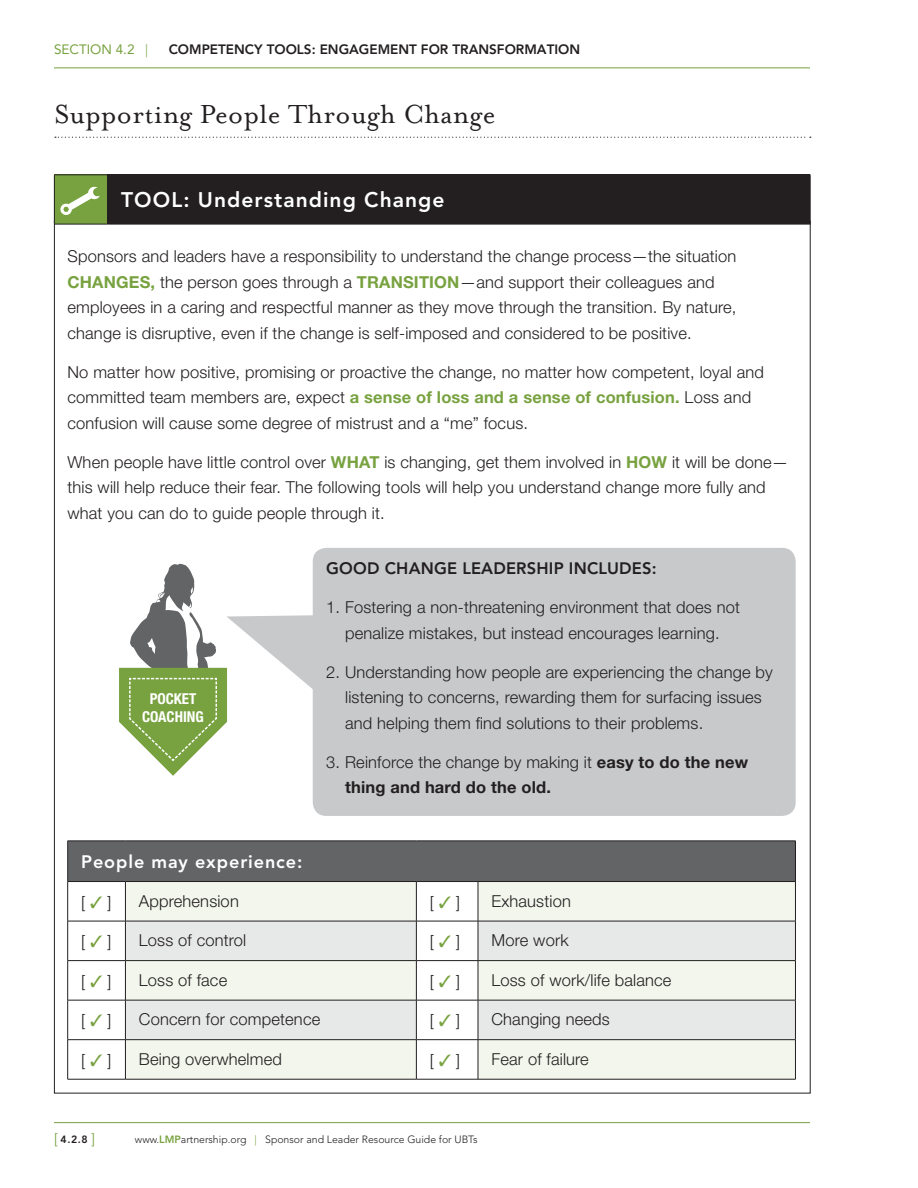
<style>
.page{position:relative;width:918px;height:1188px;background:#fff}
.page>*{position:absolute;margin:0;border:0;box-sizing:border-box;transform-origin:0 0}
.t1{font:30px "Mrs Eaves Roman";letter-spacing:.01em;color:#231f20}
.t2{font:800 21px "Avenir";letter-spacing:.05em;color:#fff}
.t3{font:800 18px "Avenir";letter-spacing:.05em;color:#fff}
.t4{font:300 16.5px/25.5px "Helvetica Neue LT Std";letter-spacing:.01em;color:#231f20}
.t5{font:700 16.5px/25.5px "Helvetica Neue LT Std";letter-spacing:.01em;color:#231f20}
.t6{font:800 16.5px "Avenir";color:#231f20}
.t7{font:700 condensed 15px/18px "Helvetica Neue LT Std";color:#fff;text-align:center}
.t8{font:800 13.5px "Avenir";color:#231f20}
.t9{font:300 10.5px "Avenir";color:#231f20}
.t10{font:800 10.5px "Avenir";color:#231f20}
.s1{font-weight:400;color:#78a240}
.s2{font-weight:300;color:#78a240}
.s3{font-weight:700;color:#78a240}
.s4{font-weight:300}
.s5{color:#78a240}
.s6{font-weight:300;font-size:15px;color:#78a240}
.s7{font-weight:800;color:#78a240}
</style>
<div class="page">
<hr style="left:54px;top:1122px;width:756px;height:1px;background:#78a240">
<div style="left:313px;top:548px;width:483px;height:268px;background:#c7c9cb;border-radius:14px"></div>
<div style="left:68px;top:841px;width:727px;height:41px;background:#636466"></div>
<svg style="left:68px;top:882px;width:57px;height:197px"></svg>
<svg style="left:126px;top:882px;width:669px;height:197px;background:#f0f4eb"></svg>
<svg style="left:126px;top:922px;width:669px;height:117px;background:#ebedea"></svg>
<hr style="left:68px;top:841px;width:57px;height:1px;background:#231f20">
<hr style="left:67px;top:841px;width:1px;height:40px;background:#231f20">
<hr style="left:125px;top:841px;width:291px;height:1px;background:#231f20">
<hr style="left:416px;top:841px;width:62px;height:1px;background:#231f20">
<hr style="left:478px;top:841px;width:318px;height:1px;background:#231f20">
<hr style="left:795px;top:841px;width:1px;height:40px;background:#231f20">
<hr style="left:68px;top:881px;width:57px;height:1px;background:#231f20">
<hr style="left:67px;top:882px;width:1px;height:39px;background:#231f20">
<hr style="left:125px;top:881px;width:291px;height:1px;background:#231f20">
<hr style="left:125px;top:882px;width:1px;height:39px;background:#231f20">
<hr style="left:416px;top:881px;width:62px;height:1px;background:#231f20">
<hr style="left:416px;top:882px;width:1px;height:39px;background:#231f20">
<hr style="left:478px;top:881px;width:318px;height:1px;background:#231f20">
<hr style="left:478px;top:882px;width:1px;height:39px;background:#231f20">
<hr style="left:795px;top:882px;width:1px;height:39px;background:#231f20">
<hr style="left:68px;top:921px;width:57px;height:1px;background:#231f20">
<hr style="left:67px;top:921px;width:1px;height:39px;background:#231f20">
<hr style="left:125px;top:921px;width:291px;height:1px;background:#231f20">
<hr style="left:125px;top:921px;width:1px;height:39px;background:#231f20">
<hr style="left:416px;top:921px;width:62px;height:1px;background:#231f20">
<hr style="left:416px;top:921px;width:1px;height:39px;background:#231f20">
<hr style="left:478px;top:921px;width:318px;height:1px;background:#231f20">
<hr style="left:478px;top:921px;width:1px;height:39px;background:#231f20">
<hr style="left:795px;top:921px;width:1px;height:39px;background:#231f20">
<hr style="left:68px;top:960px;width:57px;height:1px;background:#231f20">
<hr style="left:67px;top:961px;width:1px;height:39px;background:#231f20">
<hr style="left:125px;top:960px;width:291px;height:1px;background:#231f20">
<hr style="left:125px;top:961px;width:1px;height:39px;background:#231f20">
<hr style="left:416px;top:960px;width:62px;height:1px;background:#231f20">
<hr style="left:416px;top:961px;width:1px;height:39px;background:#231f20">
<hr style="left:478px;top:960px;width:318px;height:1px;background:#231f20">
<hr style="left:478px;top:961px;width:1px;height:39px;background:#231f20">
<hr style="left:795px;top:961px;width:1px;height:39px;background:#231f20">
<hr style="left:68px;top:1000px;width:57px;height:1px;background:#231f20">
<hr style="left:67px;top:1000px;width:1px;height:39px;background:#231f20">
<hr style="left:125px;top:1000px;width:291px;height:1px;background:#231f20">
<hr style="left:125px;top:1000px;width:1px;height:39px;background:#231f20">
<hr style="left:416px;top:1000px;width:62px;height:1px;background:#231f20">
<hr style="left:416px;top:1000px;width:1px;height:39px;background:#231f20">
<hr style="left:478px;top:1000px;width:318px;height:1px;background:#231f20">
<hr style="left:478px;top:1000px;width:1px;height:39px;background:#231f20">
<hr style="left:795px;top:1000px;width:1px;height:39px;background:#231f20">
<hr style="left:68px;top:1039px;width:57px;height:1px;background:#231f20">
<hr style="left:67px;top:1040px;width:1px;height:39px;background:#231f20">
<hr style="left:125px;top:1039px;width:291px;height:1px;background:#231f20">
<hr style="left:125px;top:1040px;width:1px;height:39px;background:#231f20">
<hr style="left:416px;top:1039px;width:62px;height:1px;background:#231f20">
<hr style="left:416px;top:1040px;width:1px;height:39px;background:#231f20">
<hr style="left:478px;top:1039px;width:318px;height:1px;background:#231f20">
<hr style="left:478px;top:1040px;width:1px;height:39px;background:#231f20">
<hr style="left:795px;top:1040px;width:1px;height:39px;background:#231f20">
<hr style="left:68px;top:1079px;width:57px;height:1px;background:#231f20">
<hr style="left:125px;top:1079px;width:291px;height:1px;background:#231f20">
<hr style="left:416px;top:1079px;width:62px;height:1px;background:#231f20">
<hr style="left:478px;top:1079px;width:318px;height:1px;background:#231f20">
<svg style="left:119px;top:564px;width:194px;height:212px"></svg>
<div style="left:54px;top:175px;width:54px;height:49px;background:#78a240"></div>
<div style="left:108px;top:175px;width:702px;height:49px;background:#231f20"></div>
<hr style="left:108px;top:174px;width:703px;height:1px;background:#231f20">
<hr style="left:810px;top:175px;width:1px;height:49px;background:#231f20">
<hr style="left:108px;top:224px;width:703px;height:1px;background:#231f20">
<hr style="left:54px;top:174px;width:54px;height:1px;background:#231f20">
<hr style="left:54px;top:175px;width:1px;height:49px;background:#231f20">
<hr style="left:107px;top:175px;width:1px;height:49px;background:#231f20">
<hr style="left:54px;top:224px;width:54px;height:1px;background:#231f20">
<svg style="left:60px;top:186px;width:40px;height:29px"></svg>
<hr style="left:54px;top:68px;width:756px;height:1px;background:#78a240">
<svg style="left:55px;top:137px;width:756px;height:1px"></svg>
<p class="t8" style="left:54px;top:42px;width:277px"><span class="s1">SECTION 4.2</span> <span class="s2">|</span> COMPETENCY TOOLS: ENGAGEMENT</p>
<p class="t8" style="left:421px;top:42px;width:10px">FOR</p>
<p class="t8" style="left:452px;top:42px;width:11px">TRANSFORMATION</p>
<h1 class="t1" style="left:54px;top:98px;width:443px">Supporting People Through Change</h1>
<p class="t2" style="left:121px;top:188px;width:325px">TOOL: UNDERSTANDING CHANGE</p>
<p class="t4" style="left:68px;top:243px;width:670px">Sponsors and leaders have a responsibility to understand the change process—the situation <span class="s3">CHANGES,</span> the person goes through a <span class="s3">TRANSITION</span>—and support their colleagues and employees in a caring and respectful manner as they move through the transition. By nature, change is disruptive, even if the change is self-imposed and considered to be positive.</p>
<p class="t4" style="left:68px;top:359px;width:698px">No matter how positive, promising or proactive the change, no matter how competent, loyal and committed team members are, expect <span class="s3">a sense of loss and a sense of confusion.</span> Loss and confusion will cause some degree of mistrust and a “me” focus.</p>
<p class="t4" style="left:68px;top:449px;width:722px">When people have little control over <span class="s3">WHAT</span> is changing, get them involved in <span class="s3">HOW</span> it will be done— this will help reduce their fear. The following tools will help you understand change more fully and what you can do to guide people through it.</p>
<p class="t6" style="left:326px;top:559px;width:27px">GOOD</p>
<p class="t6" style="left:385px;top:559px;width:13px">CHANGE</p>
<p class="t6" style="left:462px;top:559px;width:11px">LEADERSHIP</p>
<p class="t6" style="left:569px;top:559px;width:12px">INCLUDES</p>
<p class="t6" style="left:652px;top:559px;width:6px">:</p>
<p class="t4" style="left:326px;top:594px;width:415px;text-align:center">1. Fostering a non-threatening environment that does not penalize mistakes, but instead encourages learning.</p>
<p class="t4" style="left:345px;top:659px;width:429px;text-indent:-19px">2. Understanding how people are experiencing the change by listening to concerns, rewarding them for surfacing issues and helping them find solutions to their problems.</p>
<p class="t5" style="left:345px;top:749px;width:404px;text-indent:-19px"><span class="s4">3. Reinforce the change by making it</span> easy to do the new thing and hard do the old.</p>
<p class="t7" style="left:142px;top:689px;width:63px">POCKET<br>COACHING</p>
<p class="t3" style="left:81px;top:851px;width:223px">PEOPLE MAY EXPERIENCE:</p>
<p class="t4" style="left:81px;top:889px;width:32px">[ <span class="s5">✓</span> ]</p>
<p class="t4" style="left:139px;top:888px;width:101px">Apprehension</p>
<p class="t4" style="left:430px;top:889px;width:32px">[ <span class="s5">✓</span> ]</p>
<p class="t4" style="left:491px;top:888px;width:81px">Exhaustion</p>
<p class="t4" style="left:81px;top:928px;width:32px">[ <span class="s5">✓</span> ]</p>
<p class="t4" style="left:139px;top:927px;width:109px">Loss of control</p>
<p class="t4" style="left:430px;top:928px;width:32px">[ <span class="s5">✓</span> ]</p>
<p class="t4" style="left:491px;top:927px;width:79px">More work</p>
<p class="t4" style="left:81px;top:968px;width:32px">[ <span class="s5">✓</span> ]</p>
<p class="t4" style="left:139px;top:967px;width:90px">Loss of face</p>
<p class="t4" style="left:430px;top:968px;width:32px">[ <span class="s5">✓</span> ]</p>
<p class="t4" style="left:491px;top:967px;width:181px">Loss of work/life balance</p>
<p class="t4" style="left:81px;top:1007px;width:32px">[ <span class="s5">✓</span> ]</p>
<p class="t4" style="left:139px;top:1006px;width:183px">Concern for competence</p>
<p class="t4" style="left:430px;top:1007px;width:32px">[ <span class="s5">✓</span> ]</p>
<p class="t4" style="left:491px;top:1006px;width:120px">Changing needs</p>
<p class="t4" style="left:81px;top:1047px;width:32px">[ <span class="s5">✓</span> ]</p>
<p class="t4" style="left:139px;top:1046px;width:144px">Being overwhelmed</p>
<p class="t4" style="left:430px;top:1047px;width:32px">[ <span class="s5">✓</span> ]</p>
<p class="t4" style="left:491px;top:1046px;width:99px">Fear of failure</p>
<p class="t10" style="left:54px;top:1133px;width:43px"><span class="s6">[</span> 4.2.8 <span class="s6">]</span></p>
<p class="t9" style="left:135px;top:1133px;width:344px">www.<span class="s7">LMP</span>artnership.org <span class="s5">|</span> Sponsor and Leader Resource Guide for UBTs</p>
</div>
